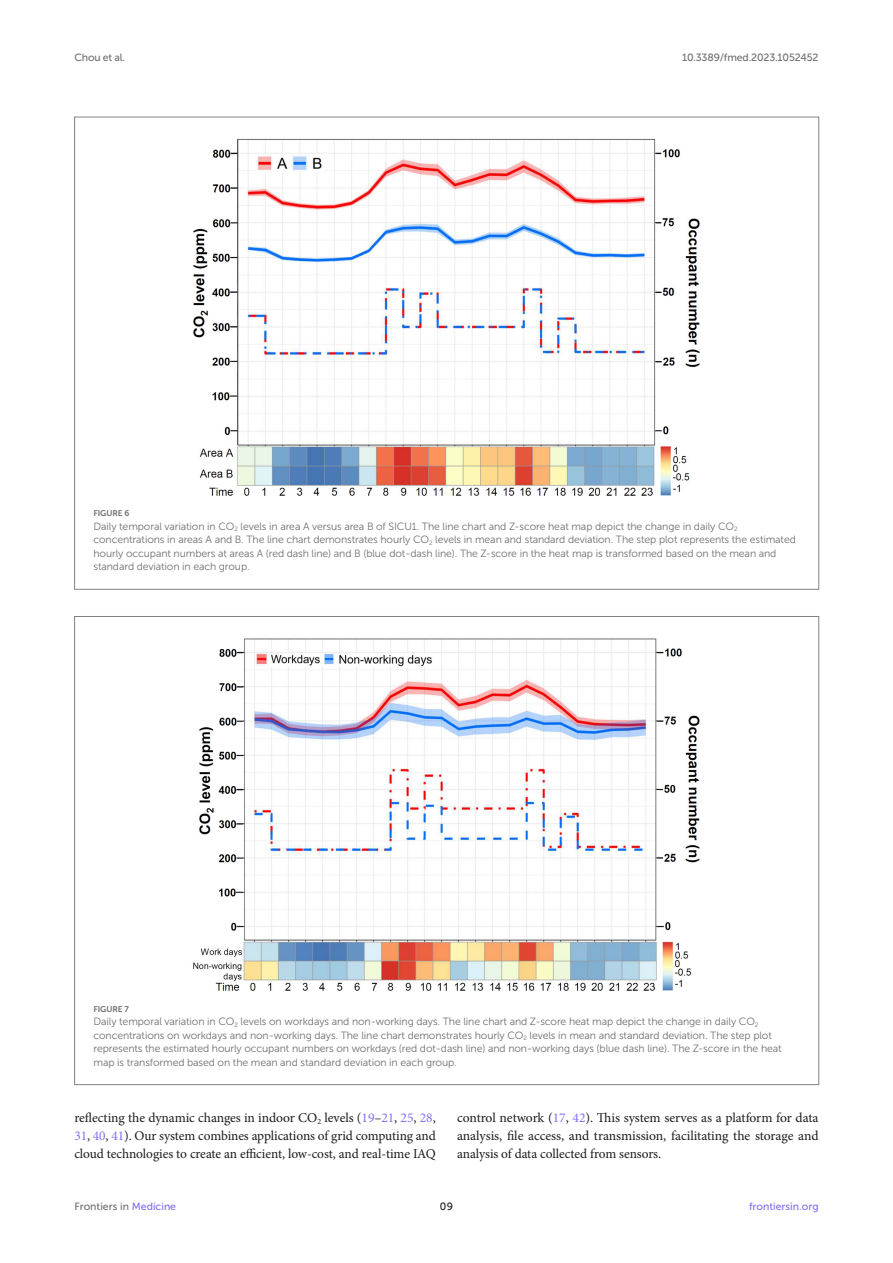
<style>
.page{position:relative;width:893px;height:1263px;background:#fff}
.page>*{position:absolute;margin:0;border:0;box-sizing:border-box;transform-origin:0 0}
.TEXT{font:13.5px/18px "Minion Pro";letter-spacing:-.01em;color:#1b1c1b;text-align:justify}
.FIG_LEG{font:10.5px/13.5px "Museo Sans 300";letter-spacing:-.01em;color:#706f70}
.t1{font:10.5px "Museo Sans 500";letter-spacing:-.015em;color:#706f70}
.t2{font:10.5px "Museo Sans 500";color:#856df0}
.t3{font:10.5px "Museo Sans 500";color:#1b1c1b}
.FIG_HD{font:8.25px "Museo Sans 700";letter-spacing:-.01em;color:#706f70}
.s1{color:#856df0}
</style>
<div class="page">
<img style="left:193px;top:138px;width:507px;height:358px">
<img style="left:193px;top:638px;width:507px;height:353px">
<p class="t1" style="left:74px;top:51px;width:52px">Chou et al.</p>
<p class="t1" style="left:682px;top:51px;width:138px">10.3389/fmed.2023.1052452</p>
<p class="FIG_HD" style="left:94px;top:509px;width:37px">FIGURE 6</p>
<p class="FIG_LEG" style="left:94px;top:520px;width:704px">Daily temporal variation in CO<sub>2</sub> levels in area A versus area B of SICU1. The line chart and Z-score heat map depict the change in daily CO<sub>2 </sub>concentrations in areas A and B. The line chart demonstrates hourly CO<sub>2</sub> levels in mean and standard deviation. The step plot represents the estimated hourly occupant numbers at areas A (red dash line) and B (blue dot-dash line). The Z-score in the heat map is transformed based on the mean and standard deviation in each group.</p>
<p class="FIG_HD" style="left:94px;top:1004px;width:37px">FIGURE 7</p>
<p class="FIG_LEG" style="left:94px;top:1015px;width:690px">Daily temporal variation in CO<sub>2</sub> levels on workdays and non-working days. The line chart and Z-score heat map depict the change in daily CO<sub>2 </sub>concentrations on workdays and non-working days. The line chart demonstrates hourly CO<sub>2</sub> levels in mean and standard deviation. The step plot represents the estimated hourly occupant numbers on workdays (red dot-dash line) and non-working days (blue dash line). The Z-score in the heat map is transformed based on the mean and standard deviation in each group.</p>
<p class="TEXT" style="left:74px;top:1109px;width:363px">reflecting the dynamic changes in indoor CO<sub>2</sub> levels (<span class="s1">19</span>–<span class="s1">21</span>, <span class="s1">25</span>, <span class="s1">28</span>, <span class="s1">31</span>, <span class="s1">40</span>, <span class="s1">41</span>). Our system combines applications of grid computing and cloud technologies to create an efficient, low-cost, and real-time IAQ</p>
<p class="TEXT" style="left:457px;top:1109px;width:363px">control network (<span class="s1">17</span>, <span class="s1">42</span>). This system serves as a platform for data analysis, file access, and transmission, facilitating the storage and analysis of data collected from sensors.</p>
<p class="t1" style="left:74px;top:1200px;width:103px">Frontiers in <span class="s1">Medicine</span></p>
<p class="t3" style="left:440px;top:1200px;width:15px">09</p>
<p class="t2" style="left:749px;top:1200px;width:71px">frontiersin.org</p>
</div>
